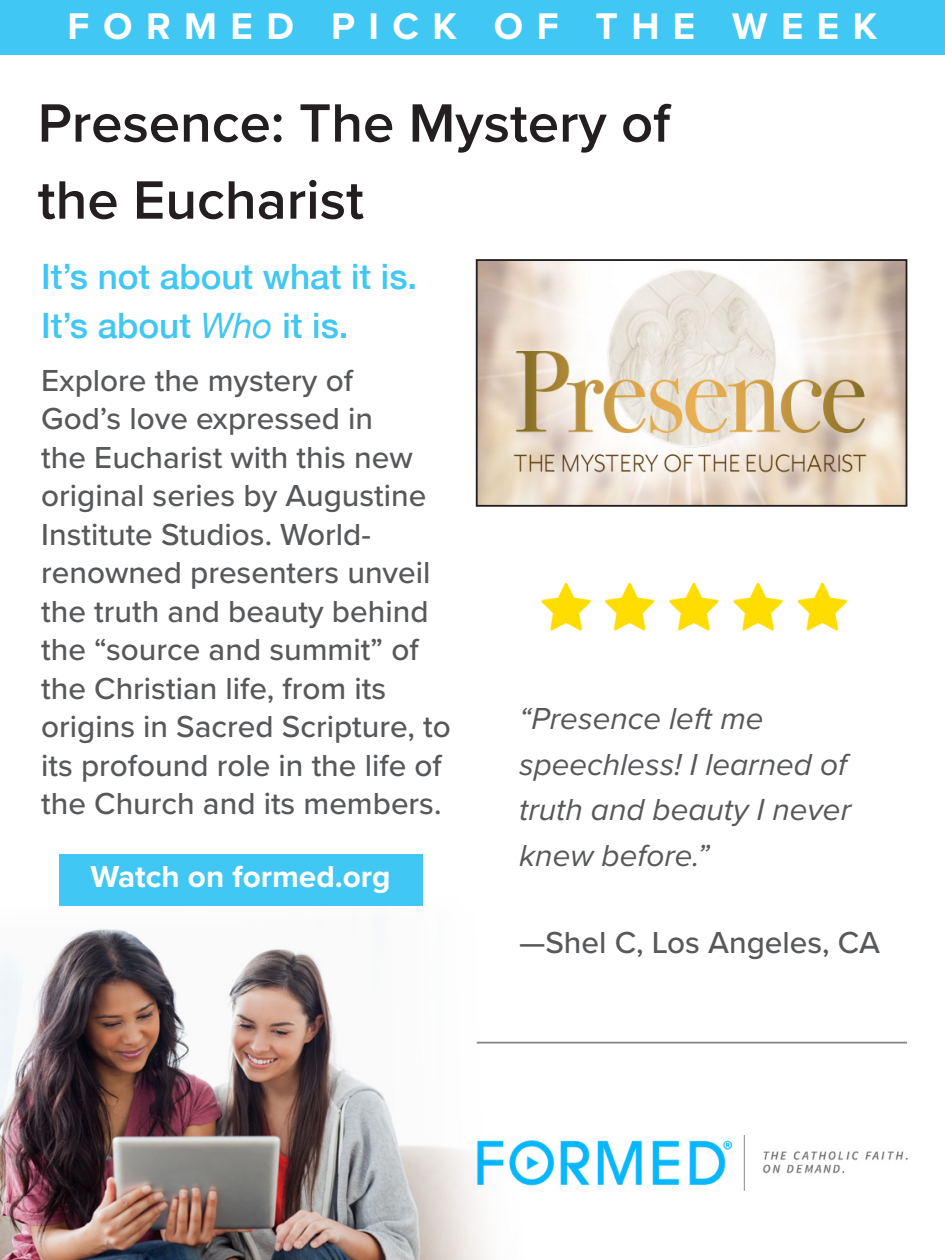
<style>
.page{position:relative;width:945px;height:1260px;background:#fff}
.page>*{position:absolute;margin:0;border:0;box-sizing:border-box;transform-origin:0 0}
.t1{font:600 56px "Proxima Nova";color:#231f20}
.t2{font:700 38.5px "Proxima Nova";letter-spacing:.35em;color:#fff}
.t3{font:500 35px "Helvetica Neue";color:#40c7f4}
.t4{font:500 31.5px/38.5px "Proxima Nova";color:#57585a}
.t5{font:italic 31.5px/45.5px "Proxima Nova";color:#57585a}
.t6{font:700 31.5px "Proxima Nova";color:#fff}
.s1{font-weight:400;font-style:italic}
</style>
<div class="page">
<div style="left:0;top:0;width:945px;height:55px;background:#40c7f4"></div>
<img style="left:0;top:897px;width:557px;height:363px">
<img style="left:541px;top:582px;width:307px;height:49px">
<img style="left:455px;top:1136px;width:453px;height:55px">
<hr style="left:477px;top:1042px;width:430px;height:2px;background:#808285">
<img style="left:479px;top:262px;width:425px;height:242px">
<div style="left:476px;top:259px;width:431px;height:248px;border:2px solid #231f20"></div>
<div style="left:59px;top:854px;width:363px;height:52px;background:#40c7f4"></div>
<p class="t2" style="left:68px;top:-2px;width:811px">FORMED PICK OF THE WEEK</p>
<p class="t1" style="left:38px;top:81px;width:634px">Presence: The Mystery of</p>
<p class="t1" style="left:38px;top:158px;width:328px">the Eucharist</p>
<p class="t3" style="left:41px;top:248px;width:378px">It’s not about what it is.</p>
<p class="t3" style="left:41px;top:297px;width:309px">It’s about <span class="s1">Who</span> it is.</p>
<p class="t4" style="left:41px;top:360px;width:411px">Explore the mystery of<br>God’s love expressed in<br>the Eucharist with this new original series by Augustine<br>Institute Studios. World&shy;renowned presenters unveil the truth and beauty behind the “source and summit” of the Christian life, from its origins in Sacred Scripture, to its profound role in the life of the Church and its members.</p>
<p class="t6" style="left:91px;top:853px;width:302px">Watch on formed.org</p>
<p class="t5" style="left:519px;top:695px;width:246px">“Presence left me</p>
<p class="t5" style="left:519px;top:740px;width:333px">speechless! I learned of truth and beauty I never knew before.”</p>
<p class="t4" style="left:519px;top:923px;width:363px">—Shel C, Los Angeles, CA</p>
</div>
